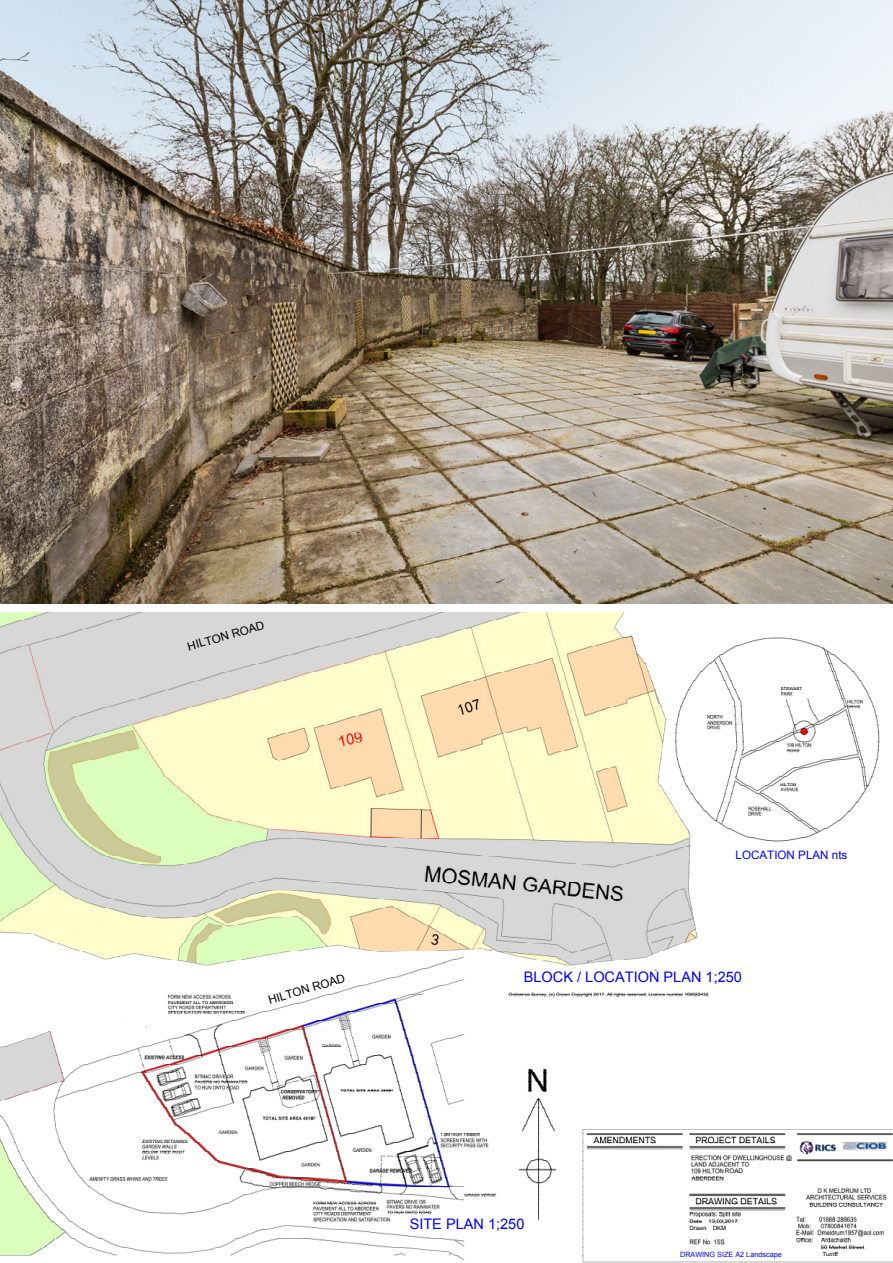
<style>
.page{position:relative;width:893px;height:1263px;background:#fff}
.page>*{position:absolute;margin:0;border:0;box-sizing:border-box;transform-origin:0 0}
.t1{font:14.55px "Arial";color:#00f}
.t2{font:11.7px "Arial";color:#000}
.t3{font:11.7px "Arial";color:#00f}
.t4{font:7.2px "Arial";color:#00f}
.t5{font:6.3px "Arial";color:#000}
</style>
<div class="page">
<img style="left:0;top:0;width:893px;height:604px">
<img style="left:0;top:612px;width:893px;height:651px">
<svg style="left:724px;top:1167px;width:24px;height:9px"></svg>
<p class="t2" style="left:186px;top:639px;width:81px;rotate:-16deg">HILTON ROAD</p>
<p class="t2" style="left:266px;top:992px;width:81px;rotate:-16deg">HILTON ROAD</p>
<p class="t3" style="left:736px;top:847px;width:113px">LOCATION PLAN nts</p>
<p class="t1" style="left:524px;top:967px;width:220px">BLOCK / LOCATION PLAN 1;250</p>
<p class="t1" style="left:410px;top:1214px;width:116px">SITE PLAN 1;250</p>
<p class="t5" style="left:725px;top:1167px;width:20px">ROAD</p>
<p class="t4" style="left:680px;top:1249px;width:103px">DRAWING SIZE A2 Landscape</p>
</div>
